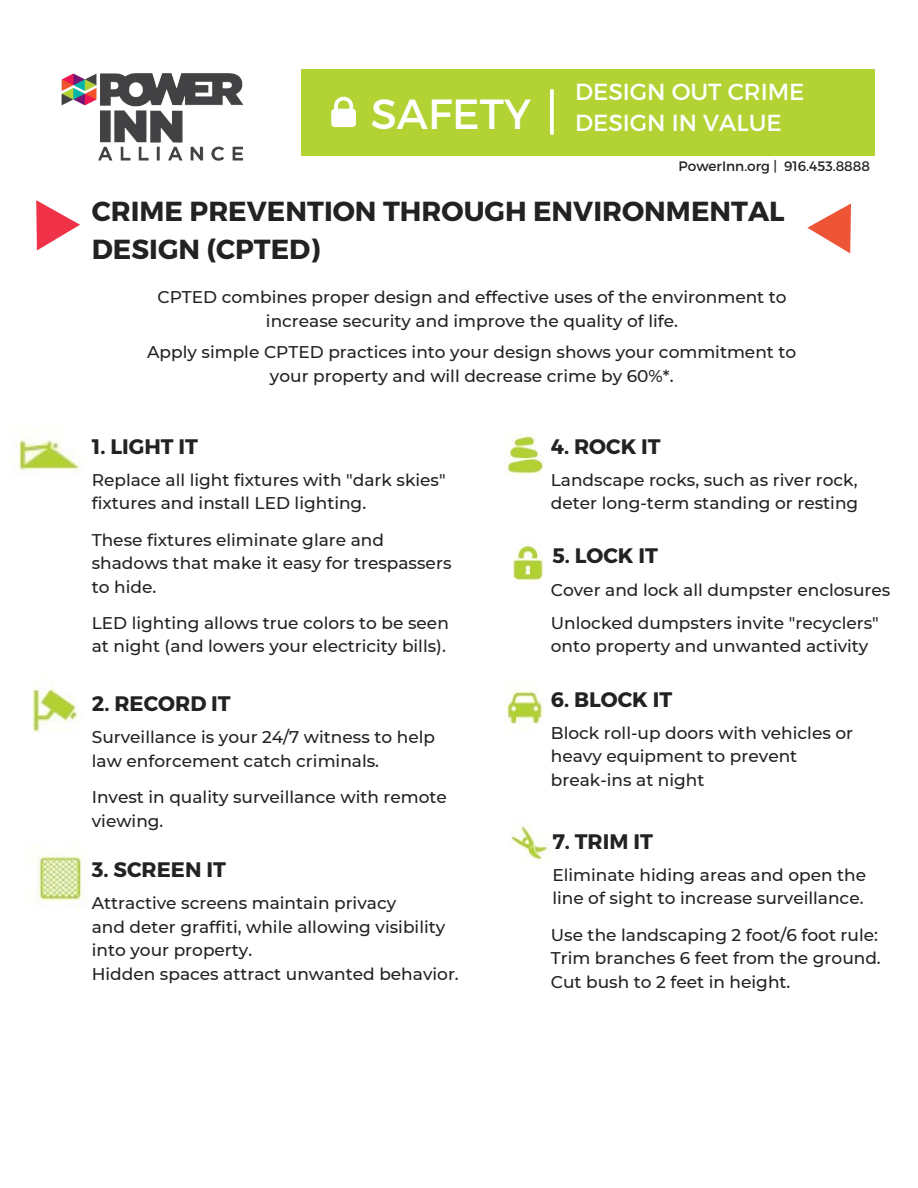
<style>
.page{position:relative;width:918px;height:1188px;background:#fff}
.page>*{position:absolute;margin:0;border:0;box-sizing:border-box;transform-origin:0 0}
.t1{font:42.15px "Montserrat";color:#fff}
.t2{font:700 27.6px/38px "Montserrat";color:#222}
.t3{font:23.25px/31.5px "Montserrat";color:#fff}
.t4{font:700 21px "Montserrat";color:#222}
.t5{font:500 16.95px/23.5px "Montserrat";color:#222}
.t6{font:13.65px "Montserrat";color:#222}
</style>
<div class="page">
<img style="left:61px;top:73px;width:183px;height:88px">
<div style="left:301px;top:69px;width:573px;height:87px;background:#b3d335"></div>
<svg style="left:334px;top:97px;width:19px;height:12px"></svg>
<div style="left:331px;top:109px;width:25px;height:18px;background:#fff;border-radius:4px"></div>
<svg style="left:550px;top:91px;width:4px;height:42px"></svg>
<img style="left:12px;top:430px;width:69px;height:44px">
<img style="left:32px;top:687px;width:48px;height:45px">
<img style="left:28px;top:844px;width:57px;height:64px">
<img style="left:505px;top:433px;width:39px;height:42px">
<img style="left:512px;top:543px;width:32px;height:42px">
<img style="left:503px;top:681px;width:41px;height:44px">
<img style="left:510px;top:824px;width:40px;height:41px">
<svg style="left:36px;top:200px;width:44px;height:50px"></svg>
<svg style="left:807px;top:203px;width:44px;height:50px"></svg>
<p class="t1" style="left:371px;top:87px;width:162px">SAFETY</p>
<p class="t3" style="left:575px;top:74px;width:231px">DESIGN OUT CRIME<br>DESIGN IN VALUE</p>
<p class="t6" style="left:679px;top:158px;width:193px">PowerInn.org | 916.453.8888</p>
<p class="t2" style="left:92px;top:191px;width:694px">CRIME PREVENTION THROUGH ENVIRONMENTAL<br>DESIGN (CPTED)</p>
<p class="t5" style="left:157px;top:285px;width:631px;text-align:center">CPTED combines proper design and effective uses of the environment to increase security and improve the quality of life.</p>
<p class="t5" style="left:147px;top:340px;width:651px;text-align:center">Apply simple CPTED practices into your design shows your commitment to your property and will decrease crime by 60%*.</p>
<p class="t4" style="left:92px;top:433px;width:108px">1. LIGHT IT</p>
<p class="t5" style="left:92px;top:468px;width:355px">Replace all light fixtures with "dark skies" fixtures and install LED lighting.</p>
<p class="t5" style="left:92px;top:528px;width:361px">These fixtures eliminate glare and shadows that make it easy for trespassers to hide.</p>
<p class="t5" style="left:92px;top:611px;width:359px">LED lighting allows true colors to be seen at night (and lowers your electricity bills).</p>
<p class="t4" style="left:92px;top:690px;width:141px">2. RECORD IT</p>
<p class="t5" style="left:92px;top:725px;width:345px">Surveillance is your 24/7 witness to help law enforcement catch criminals.</p>
<p class="t5" style="left:92px;top:785px;width:357px">Invest in quality surveillance with remote viewing.</p>
<p class="t4" style="left:92px;top:856px;width:136px">3. SCREEN IT</p>
<p class="t5" style="left:92px;top:891px;width:306px">Attractive screens maintain privacy</p>
<p class="t5" style="left:92px;top:915px;width:355px">and deter graffiti, while allowing visibility into your property.</p>
<p class="t5" style="left:92px;top:962px;width:369px">Hidden spaces attract unwanted behavior.</p>
<p class="t4" style="left:551px;top:433px;width:111px">4. ROCK IT</p>
<p class="t5" style="left:551px;top:468px;width:309px">Landscape rocks, such as river rock, deter long-term standing or resting</p>
<p class="t4" style="left:552px;top:542px;width:107px">5. LOCK IT</p>
<p class="t5" style="left:551px;top:578px;width:341px">Cover and lock all dumpster enclosures</p>
<p class="t5" style="left:551px;top:611px;width:330px">Unlocked dumpsters invite "recyclers" onto property and unwanted activity</p>
<p class="t4" style="left:551px;top:686px;width:123px">6. BLOCK IT</p>
<p class="t5" style="left:551px;top:721px;width:304px">Block roll-up doors with vehicles or heavy equipment to prevent</p>
<p class="t5" style="left:551px;top:768px;width:155px">break-ins at night</p>
<p class="t4" style="left:552px;top:828px;width:102px">7. TRIM IT</p>
<p class="t5" style="left:552px;top:863px;width:315px">Eliminate hiding areas and open the line of sight to increase surveillance.</p>
<p class="t5" style="left:551px;top:923px;width:329px">Use the landscaping 2 foot/6 foot rule:</p>
<p class="t5" style="left:551px;top:947px;width:332px">Trim branches 6 feet from the ground.<br>Cut bush to 2 feet in height.</p>
</div>
